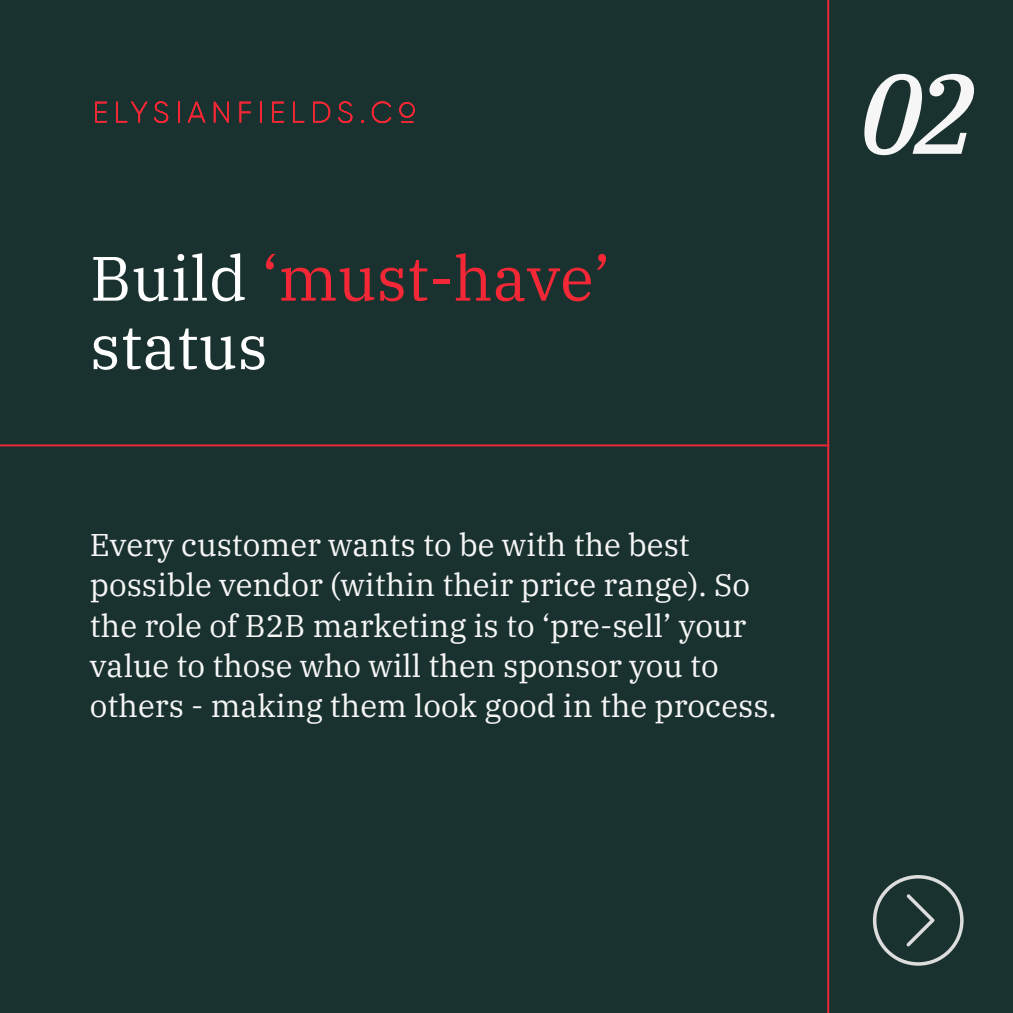
<style>
.page{position:relative;width:1013px;height:1013px;background:#fff}
.page>*{position:absolute;margin:0;border:0;box-sizing:border-box;transform-origin:0 0}
.t1{font:italic 500 112.5px "IBM Plex Serif";color:#f6f6f6}
.t2{font:62.5px/68.5px "IBM Plex Serif";color:#fff}
.t3{font:31.25px/40.2px "IBM Plex Serif";color:#f6f6f6}
.s1{color:#f32735}
</style>
<div class="page">
<div style="left:0;top:0;width:1012px;height:1012px;background:#1a322f"></div>
<hr style="left:827px;top:0;width:2px;height:1012px;background:#f32735">
<hr style="left:0;top:444px;width:829px;height:2px;background:#f32735">
<svg style="left:872px;top:875px;width:91px;height:90px"></svg>
<svg style="left:95px;top:102px;width:12px;height:20px"></svg>
<svg style="left:116px;top:102px;width:31px;height:20px"></svg>
<svg style="left:154px;top:101px;width:14px;height:22px"></svg>
<svg style="left:178px;top:102px;width:1px;height:20px"></svg>
<svg style="left:188px;top:102px;width:17px;height:20px"></svg>
<svg style="left:214px;top:102px;width:15px;height:20px"></svg>
<svg style="left:240px;top:102px;width:11px;height:20px"></svg>
<svg style="left:260px;top:102px;width:1px;height:20px"></svg>
<svg style="left:272px;top:102px;width:12px;height:20px"></svg>
<svg style="left:293px;top:102px;width:11px;height:20px"></svg>
<svg style="left:313px;top:102px;width:17px;height:20px"></svg>
<svg style="left:338px;top:101px;width:14px;height:22px"></svg>
<svg style="left:372px;top:101px;width:19px;height:22px"></svg>
<svg style="left:399px;top:102px;width:16px;height:21px"></svg>
<p class="t2" style="left:90px;top:243px;width:522px">Build <span class="s1">‘must-have’ </span>status</p>
<p class="t3" style="left:90px;top:524px;width:688px">Every customer wants to be with the best possible vendor (within their price range). So the role of B2B marketing is to ‘pre-sell’ your value to those who will then sponsor you to others - making them look good in the process.</p>
<p class="t1" style="left:859px;top:38px;width:118px">02</p>
</div>
